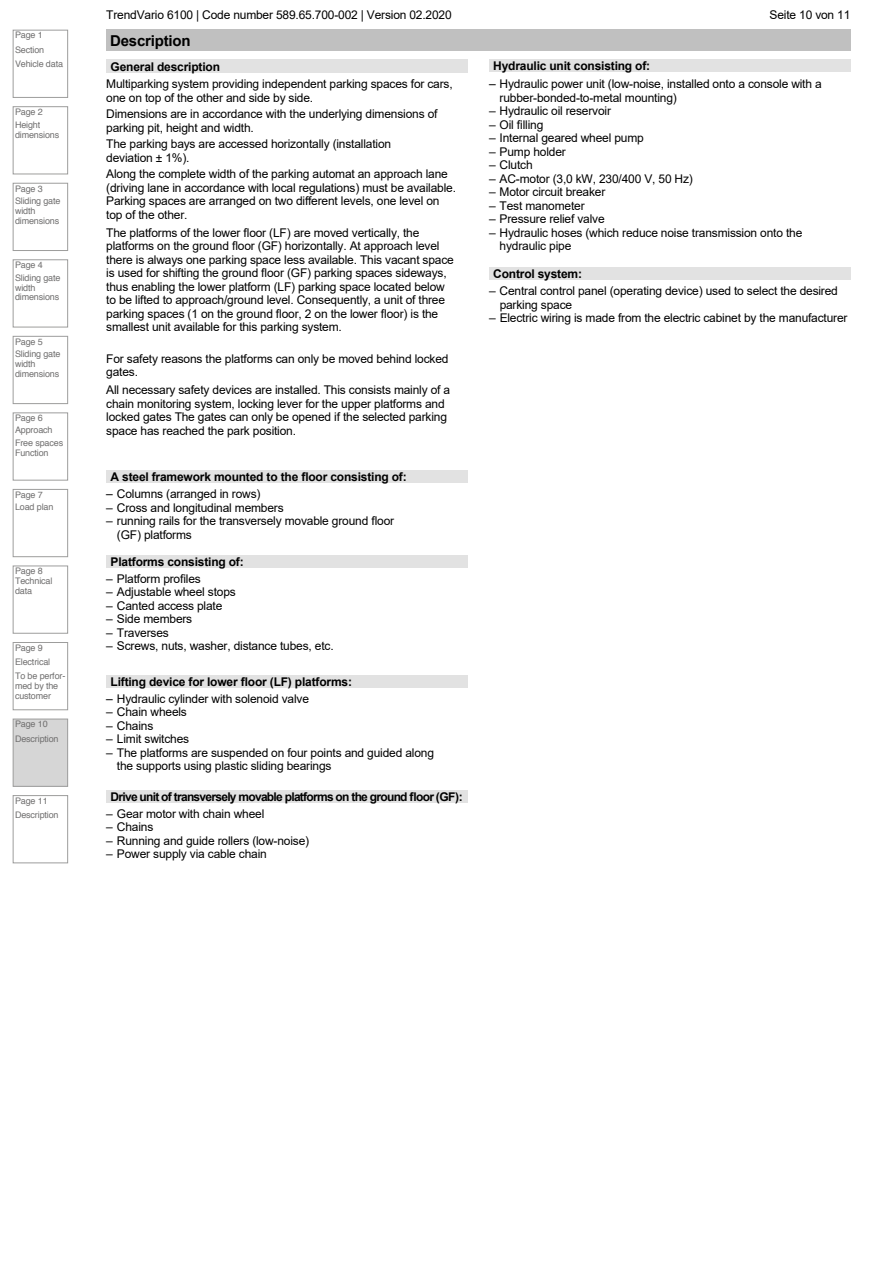
<style>
.page{position:relative;width:893px;height:1263px;background:#fff}
.page>*{position:absolute;margin:0;border:0;box-sizing:border-box;transform-origin:0 0}
.t1{font:700 15px "Arial";letter-spacing:-.015em;color:#000}
.t2{font:12px/13.5px "Arial";letter-spacing:-.015em;color:#000}
.t3{font:700 12px "Arial";letter-spacing:-.015em;color:#000}
.t4{font:700 12px "Arial";letter-spacing:-.06em;color:#000}
.t5{font:9px/14.2px "Helvetica";letter-spacing:-.015em;color:#706f6f}
.s1{font-family:"Helvetica"}
</style>
<div class="page">
<div style="left:106px;top:30px;width:744px;height:21px;background:#c0c0c0"></div>
<div style="left:106px;top:675px;width:362px;height:13px;background:#e2e2e2"></div>
<div style="left:106px;top:790px;width:362px;height:13px;background:#e2e2e2"></div>
<div style="left:106px;top:60px;width:362px;height:13px;background:#e2e2e2"></div>
<div style="left:106px;top:470px;width:362px;height:13px;background:#e2e2e2"></div>
<div style="left:106px;top:555px;width:362px;height:13px;background:#e2e2e2"></div>
<div style="left:489px;top:60px;width:361px;height:12px;background:#e2e2e2"></div>
<div style="left:489px;top:267px;width:361px;height:13px;background:#e2e2e2"></div>
<div style="left:13px;top:30px;width:55px;height:68px;border:1px solid #9d9d9c"></div>
<div style="left:13px;top:106px;width:55px;height:68px;border:1px solid #9d9d9c"></div>
<div style="left:13px;top:183px;width:55px;height:68px;border:1px solid #9d9d9c"></div>
<div style="left:13px;top:259px;width:55px;height:68px;border:1px solid #9d9d9c"></div>
<div style="left:13px;top:336px;width:55px;height:68px;border:1px solid #9d9d9c"></div>
<div style="left:13px;top:412px;width:55px;height:68px;border:1px solid #9d9d9c"></div>
<div style="left:13px;top:489px;width:55px;height:68px;border:1px solid #9d9d9c"></div>
<div style="left:13px;top:566px;width:55px;height:68px;border:1px solid #9d9d9c"></div>
<div style="left:13px;top:642px;width:55px;height:68px;border:1px solid #9d9d9c"></div>
<div style="left:13px;top:719px;width:55px;height:67px;background:#d6d6d6"></div>
<div style="left:13px;top:719px;width:55px;height:68px;border:1px solid #9d9d9c"></div>
<div style="left:13px;top:795px;width:55px;height:68px;border:1px solid #9d9d9c"></div>
<p class="t5" style="left:15px;top:28px;width:50px">Page 1<br>Section<br>Vehicle data</p>
<p class="t5" style="left:15px;top:106px;width:29px;line-height:12.8px">Page 2<br>Height</p>
<p class="t5" style="left:15px;top:127px;width:46px">dimensions</p>
<p class="t5" style="left:15px;top:182px;width:47px;line-height:12.8px">Page 3<br>Sliding gate</p>
<p class="t5" style="left:15px;top:206px;width:46px;line-height:9.8px">width dimensions</p>
<p class="t5" style="left:15px;top:259px;width:47px;line-height:12.8px">Page 4<br>Sliding gate</p>
<p class="t5" style="left:15px;top:283px;width:46px;line-height:9.8px">width dimensions</p>
<p class="t5" style="left:15px;top:335px;width:47px;line-height:12.8px">Page 5<br>Sliding gate</p>
<p class="t5" style="left:15px;top:359px;width:46px;line-height:9.8px">width dimensions</p>
<p class="t5" style="left:15px;top:412px;width:50px;line-height:12.1px">Page 6<br>Approach<br>Free spaces</p>
<p class="t5" style="left:15px;top:446px;width:35px">Function</p>
<p class="t5" style="left:15px;top:489px;width:40px;line-height:12px">Page 7<br>Load plan</p>
<p class="t5" style="left:15px;top:566px;width:39px;line-height:9.8px">Page 8<br>Technical data</p>
<p class="t5" style="left:15px;top:641px;width:52px">Page 9<br>Electrical<br>To be perfor-</p>
<p class="t5" style="left:15px;top:681px;width:45px;line-height:9.8px">med by the customer</p>
<p class="t5" style="left:15px;top:717px;width:45px">Page 10<br>Description</p>
<p class="t5" style="left:15px;top:794px;width:45px">Page 11<br>Description</p>
<p class="t2" style="left:106px;top:8px;width:347px">TrendVario 6100 | Code number 589.65.700-002 | Version 02.2020</p>
<p class="t2" style="left:770px;top:8px;width:82px">Seite 10 von 11</p>
<p class="t1" style="left:110px;top:30px;width:82px">Description</p>
<p class="t3" style="left:111px;top:58px;width:111px">General description</p>
<p class="t2" style="left:106px;top:77px;width:348px">Multiparking system providing independent parking spaces for cars, one on top of the other and side by side.</p>
<p class="t2" style="left:106px;top:107px;width:333px">Dimensions are in accordance with the underlying dimensions of parking pit, height and width.</p>
<p class="t2" style="left:106px;top:137px;width:286px">The parking bays are accessed horizontally (installation deviation ± 1%).</p>
<p class="t2" style="left:106px;top:167px;width:351px">Along the complete width of the parking automat an approach lane (driving lane in accordance with local regulations) must be available.<br>Parking spaces are arranged on two different levels, one level on top of the other.</p>
<p class="t2" style="left:106px;top:226px;width:349px">The platforms of the lower floor (LF) are moved vertically, the platforms on the ground floor (GF) horizontally. At approach level there is always one parking space less available. This vacant space is used for shifting the ground floor (GF) parking spaces sideways, thus enabling the lower platform (LF) parking space located below to be lifted to approach/ground level. Consequently, a unit of three parking spaces (1 on the ground floor, 2 on the lower floor) is the smallest unit available for this parking system.</p>
<p class="t2" style="left:106px;top:352px;width:344px">For safety reasons the platforms can only be moved behind locked gates.</p>
<p class="t2" style="left:106px;top:383px;width:345px">All necessary safety devices are installed. This consists mainly of a chain monitoring system, locking lever for the upper platforms and locked gates The gates can only be opened if the selected parking space has reached the park position.</p>
<p class="t3" style="left:111px;top:468px;width:298px">A steel framework mounted to the floor consisting of:</p>
<p class="t2" style="left:106px;top:487px;width:156px"><span class="s1">–</span> Columns (arranged in rows)</p>
<p class="t2" style="left:106px;top:500px;width:179px">– Cross and longitudinal members</p>
<p class="t2" style="left:117px;top:514px;width:279px;text-indent:-11px">– running rails for the transversely movable ground floor (GF) platforms</p>
<p class="t3" style="left:111px;top:553px;width:135px">Platforms consisting of:</p>
<p class="t2" style="left:106px;top:571px;width:96px">– Platform profiles</p>
<p class="t2" style="left:106px;top:585px;width:131px">– Adjustable wheel stops</p>
<p class="t2" style="left:106px;top:598px;width:118px">– Canted access plate</p>
<p class="t2" style="left:106px;top:612px;width:88px">– Side members</p>
<p class="t2" style="left:106px;top:625px;width:64px">– Traverses</p>
<p class="t2" style="left:106px;top:639px;width:229px">– Screws, nuts, washer, distance tubes, etc.</p>
<p class="t3" style="left:111px;top:673px;width:243px">Lifting device for lower floor (LF) platforms:</p>
<p class="t2" style="left:106px;top:692px;width:204px"><span class="s1">–</span> Hydraulic cylinder with solenoid valve</p>
<p class="t2" style="left:106px;top:705px;width:82px">– Chain wheels</p>
<p class="t2" style="left:106px;top:719px;width:49px">– Chains</p>
<p class="t2" style="left:106px;top:732px;width:84px">– Limit switches</p>
<p class="t2" style="left:117px;top:746px;width:319px;text-indent:-11px">– The platforms are suspended on four points and guided along the supports using plastic sliding bearings</p>
<p class="t4" style="left:111px;top:788px;width:354px">Drive unit of transversely movable platforms on the ground floor (GF):</p>
<p class="t2" style="left:106px;top:806px;width:160px">– Gear motor with chain wheel</p>
<p class="t2" style="left:106px;top:820px;width:49px">– Chains</p>
<p class="t2" style="left:106px;top:833px;width:204px">– Running and guide rollers (low-noise)</p>
<p class="t2" style="left:106px;top:847px;width:162px">– Power supply via cable chain</p>
<p class="t3" style="left:493px;top:58px;width:158px">Hydraulic unit consisting of:</p>
<p class="t2" style="left:500px;top:77px;width:324px;text-indent:-11px"><span class="s1">–</span> Hydraulic power unit (low-noise, installed onto a console with a rubber-bonded-to-metal mounting)</p>
<p class="t2" style="left:489px;top:104px;width:124px">– Hydraulic oil reservoir</p>
<p class="t2" style="left:489px;top:118px;width:56px">– Oil filling</p>
<p class="t2" style="left:489px;top:131px;width:156px">– Internal geared wheel pump</p>
<p class="t2" style="left:489px;top:145px;width:78px">– Pump holder</p>
<p class="t2" style="left:489px;top:158px;width:45px">– Clutch</p>
<p class="t2" style="left:489px;top:172px;width:205px">– AC-motor (3,0 kW, 230/400 V, 50 Hz)</p>
<p class="t2" style="left:489px;top:185px;width:118px">– Motor circuit breaker</p>
<p class="t2" style="left:489px;top:199px;width:97px">– Test manometer</p>
<p class="t2" style="left:489px;top:212px;width:117px">– Pressure relief valve</p>
<p class="t2" style="left:500px;top:226px;width:304px;text-indent:-11px">– Hydraulic hoses (which reduce noise transmission onto the hydraulic pipe</p>
<p class="t3" style="left:493px;top:265px;width:90px">Control system:</p>
<p class="t2" style="left:500px;top:284px;width:340px;text-indent:-11px">– Central control panel (operating device) used to select the desired parking space</p>
<p class="t2" style="left:489px;top:311px;width:360px">– Electric wiring is made from the electric cabinet by the manufacturer</p>
</div>
